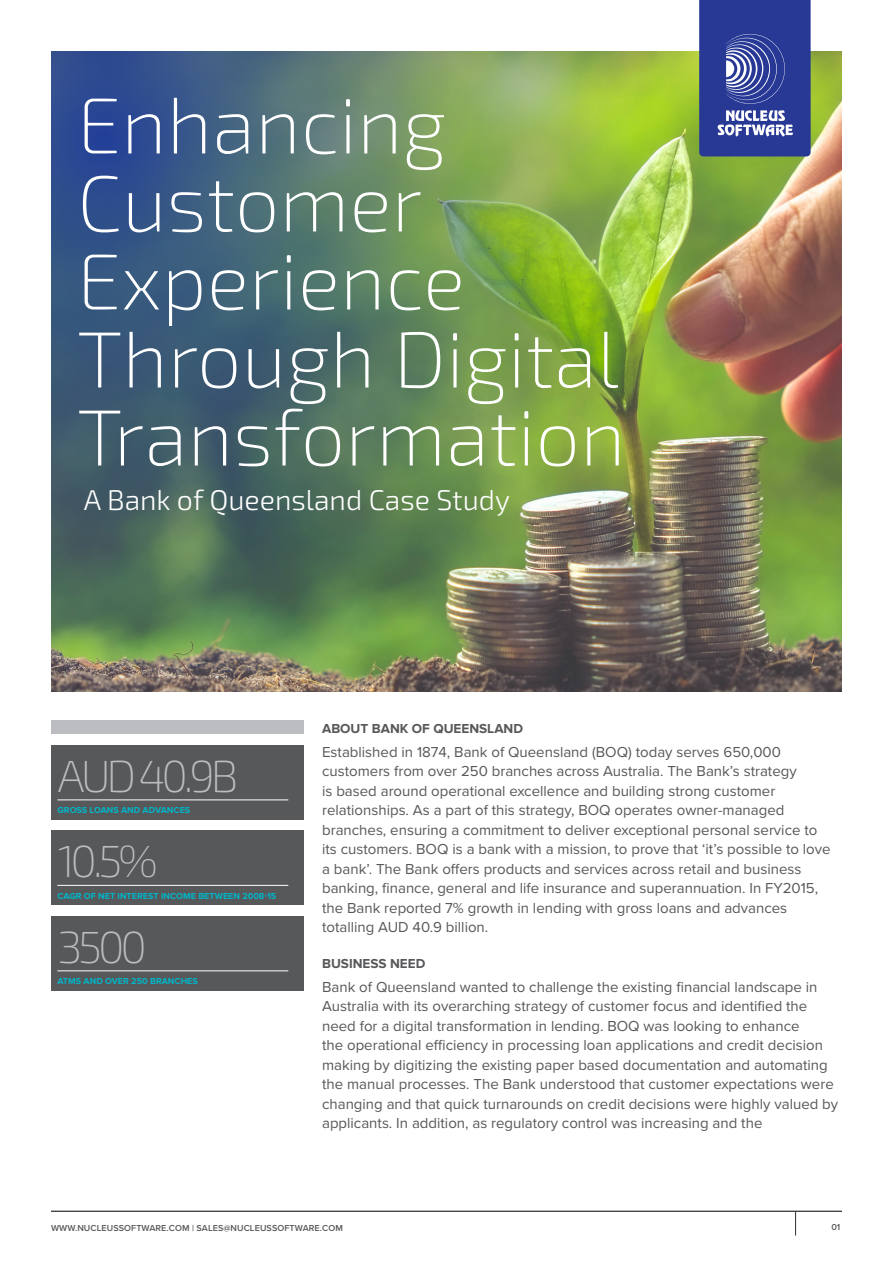
<style>
.page{position:relative;width:893px;height:1263px;background:#fff}
.page>*{position:absolute;margin:0;border:0;box-sizing:border-box;transform-origin:0 0}
.Main_Heading{font:200 79.5px/78px "Exo 2";color:#fff}
.t1{font:200 45px "Exo 2";letter-spacing:-.09em;color:#bcbdc0}
.Sub_head_EXO{font:300 28.5px "Exo 2";color:#fff}
.Paragraph{font:15px/19.5px "Proxima Nova";color:#57585a}
.Proxima_9_bold{font:700 13.5px "Proxima Nova";color:#57585a}
.t2{font:700 9px "Proxima Nova";color:#00b5c8}
.t3{font:600 9px "Proxima Nova";letter-spacing:.01em;color:#57585a}
</style>
<div class="page">
<img style="left:657px;top:51px;width:185px;height:640px">
<div style="left:51px;top:745px;width:253px;height:74px;background:#57585a"></div>
<div style="left:51px;top:721px;width:253px;height:13px;background:#bcbdc0"></div>
<div style="left:51px;top:830px;width:253px;height:75px;background:#57585a"></div>
<div style="left:51px;top:916px;width:253px;height:74px;background:#57585a"></div>
<hr style="left:57px;top:800px;width:231px;height:1px;background:#fff">
<hr style="left:57px;top:885px;width:231px;height:1px;background:#fff">
<hr style="left:57px;top:970px;width:231px;height:1px;background:#fff">
<img style="left:51px;top:51px;width:606px;height:640px">
<svg style="left:699px;top:0;width:112px;height:156px;background:#3d4c9f"></svg>
<hr style="left:51px;top:1211px;width:791px;height:1px;background:#3e3e3f">
<svg style="left:795px;top:1212px;width:1px;height:23px"></svg>
<p class="Main_Heading" style="left:77px;top:88px;width:550px">Enhancing<br>Customer<br>Experience<br>Through Digital<br>Transformation</p>
<p class="Sub_head_EXO" style="left:84px;top:484px;width:428px">A Bank of Queensland Case Study</p>
<p class="t1" style="left:57px;top:750px;width:183px">AUD 40.9B</p>
<p class="t2" style="left:57px;top:805px;width:134px">GROSS LOANS AND ADVANCES</p>
<p class="t1" style="left:57px;top:835px;width:102px">10.5%</p>
<p class="t2" style="left:57px;top:890px;width:220px">CAGR OF NET INTEREST INCOME BETWEEN 2008-15</p>
<p class="t1" style="left:57px;top:921px;width:91px">3500</p>
<p class="t2" style="left:57px;top:976px;width:142px">ATMS AND OVER 250 BRANCHES</p>
<p class="Proxima_9_bold" style="left:322px;top:720px;width:203px">ABOUT BANK OF QUEENSLAND</p>
<p class="Paragraph" style="left:322px;top:742px;width:510px">Established in 1874, Bank of Queensland (BOQ) today serves 650,000 customers from over 250 branches across Australia. The Bank’s strategy<br>is based around operational excellence and building strong customer relationships. As a part of this strategy, BOQ operates owner-managed branches, ensuring a commitment to deliver exceptional personal service to its customers. BOQ is a bank with a mission, to prove that ‘it’s possible to love a bank’. The Bank offers products and services across retail and business banking, finance, general and life insurance and superannuation. In FY2015, the Bank reported 7% growth in lending with gross loans and advances totalling AUD 40.9 billion.</p>
<p class="Proxima_9_bold" style="left:322px;top:955px;width:105px">BUSINESS NEED</p>
<p class="Paragraph" style="left:322px;top:977px;width:518px">Bank of Queensland wanted to challenge the existing financial landscape in Australia with its overarching strategy of customer focus and identified the need for a digital transformation in lending. BOQ was looking to enhance<br>the operational efficiency in processing loan applications and credit decision making by digitizing the existing paper based documentation and automating the manual processes. The Bank understood that customer expectations were changing and that quick turnarounds on credit decisions were highly valued by applicants. In addition, as regulatory control was increasing and the</p>
<p class="t3" style="left:51px;top:1222px;width:293px">WWW.NUCLEUSSOFTWARE.COM | SALES@NUCLEUSSOFTWARE.COM</p>
<p class="t3" style="left:831px;top:1221px;width:11px">01</p>
</div>
